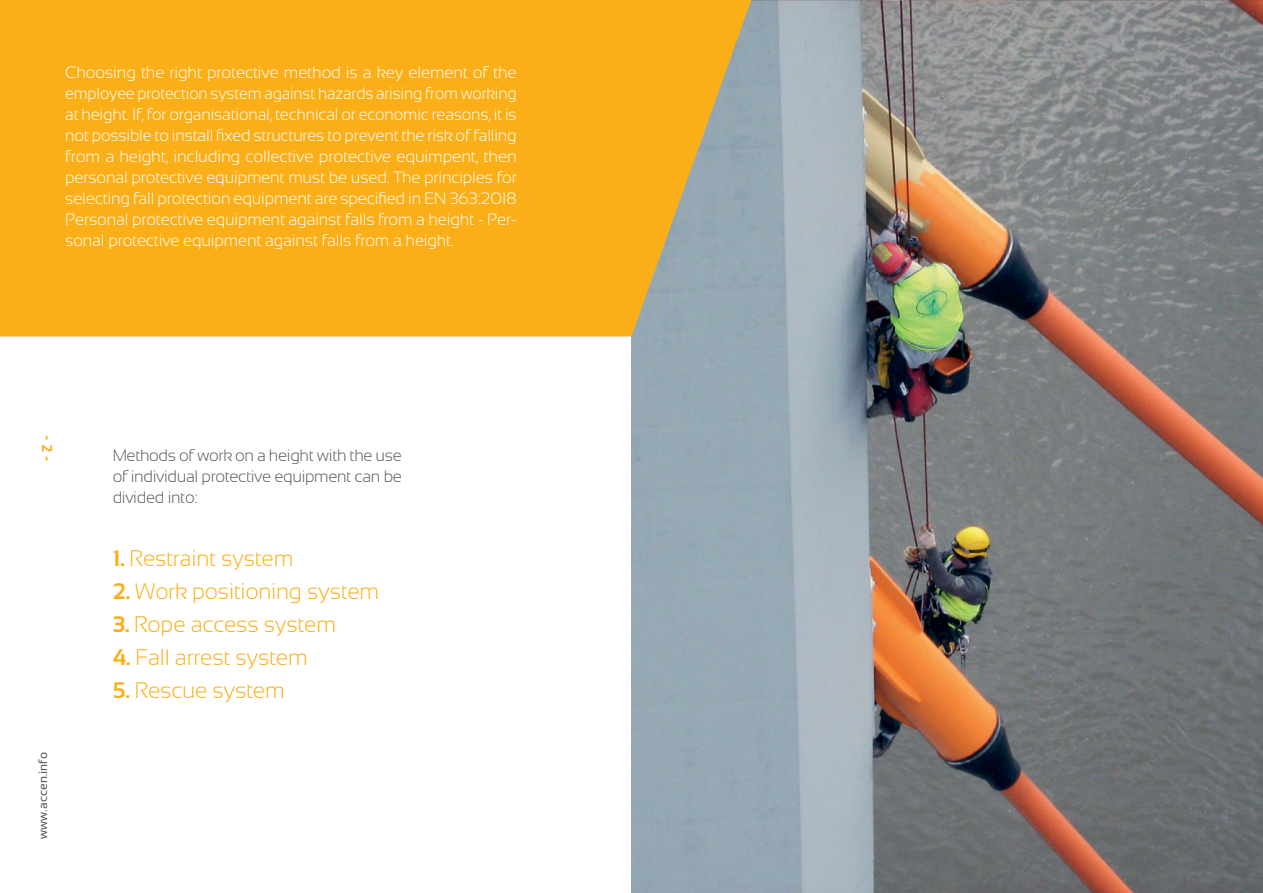
<style>
.page{position:relative;width:1263px;height:893px;background:#fff}
.page>*{position:absolute;margin:0;border:0;box-sizing:border-box;transform-origin:0 0}
.t1{font:300 22.5px "Sansation";letter-spacing:-.01em;color:#faaf18}
.t2{font:300 16.5px/21px "Sansation";letter-spacing:-.01em;color:#fff;text-align:justify}
.t3{font:300 16.5px/21px "Sansation";letter-spacing:-.02em;color:#52575b;text-align:justify}
.t4{font:15px "Accen";color:#faaf18}
.t5{font:12px "Sansation";letter-spacing:.01em;color:#55565a}
.s1{font-weight:700}
</style>
<div class="page">
<img style="left:632px;top:0;width:631px;height:893px">
<svg style="left:0;top:0;width:751px;height:336px;background:#f1ae24"></svg>
<p class="t2" style="left:65px;top:62px;width:453px">Choosing the right protective method is a key element of the employee protection system against hazards arising from working at height. If, for organisational, technical or economic reasons, it is not possible to install fixed structures to prevent the risk of falling from a height, including collective protective equimpent, then personal protective equipment must be used. The principles for selecting fall protection equipment are specified in EN 363:2018<br>Personal protective equipment against falls from a height - Per&shy;sonal protective equipment against falls from a height.</p>
<p class="t4" style="left:56px;top:435px;width:28px;rotate:90deg">- 2 -</p>
<p class="t5" style="left:36px;top:839px;width:88px;rotate:-90deg">www.accen.info</p>
<p class="t3" style="left:113px;top:445px;width:291px">Methods of work on a height with the use of individual protective equipment can be divided into:</p>
<h1 class="t1" style="left:113px;top:546px;width:182px"><span class="s1">1.</span> Restraint system</h1>
<h1 class="t1" style="left:113px;top:579px;width:268px"><span class="s1">2.</span> Work positioning system</h1>
<h1 class="t1" style="left:113px;top:612px;width:225px"><span class="s1">3.</span> Rope access system</h1>
<h1 class="t1" style="left:113px;top:645px;width:197px"><span class="s1">4.</span> Fall arrest system</h1>
<h1 class="t1" style="left:113px;top:678px;width:174px"><span class="s1">5.</span> Rescue system</h1>
</div>
